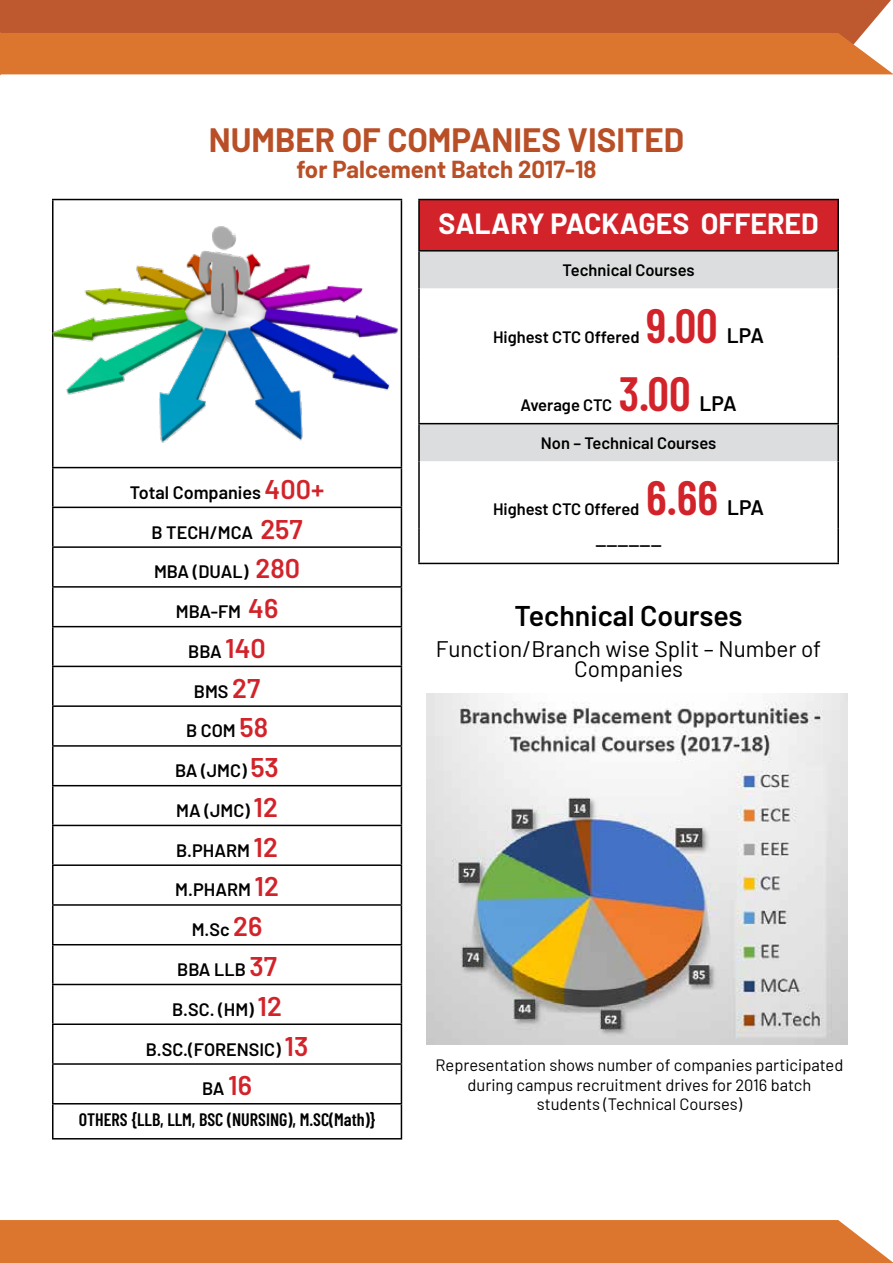
<style>
.page{position:relative;width:893px;height:1263px;background:#fff}
.page>*{position:absolute;margin:0;border:0;box-sizing:border-box;transform-origin:0 0}
.t1{font:600 48px "Barlow Condensed";color:#d2232a}
.t2{font:700 33px "Barlow";color:#b94f27}
.t3{font:700 28.5px "Barlow";color:#fff}
.t4{font:600 28.5px "Barlow";color:#000}
.t5{font:700 24px "Barlow";color:#b94f27}
.t6{font:22.5px/19.5px "Barlow";color:#000;text-align:center}
.t7{font:600 21px "Barlow";letter-spacing:-.02em;color:#000}
.t8{font:600 18px "Barlow";color:#000}
.t9{font:600 18px "Barlow Condensed";color:#000}
.t10{font:16.5px/19.5px "Barlow";color:#000;text-align:center}
.t11{font:600 16.5px "Barlow";color:#000}
.s1{font-size:27px;color:#d2232a}
</style>
<div class="page">
<div style="left:0;top:0;width:891px;height:31px;background:#be582f"></div>
<svg style="left:0;top:31px;width:893px;height:45px;background:#dc7c3a"></svg>
<div style="left:0;top:1220px;width:893px;height:43px;background:#dc762e"></div>
<div style="left:419px;top:200px;width:419px;height:51px;background:#d2232a"></div>
<div style="left:420px;top:251px;width:417px;height:38px;background:#dcddde"></div>
<svg style="left:420px;top:422px;width:417px;height:141px"></svg>
<hr style="left:418px;top:199px;width:421px;height:1px;background:#000">
<hr style="left:418px;top:200px;width:2px;height:50px;background:#000">
<hr style="left:837px;top:200px;width:2px;height:50px;background:#000">
<hr style="left:418px;top:250px;width:421px;height:1px;background:#000">
<hr style="left:418px;top:251px;width:2px;height:38px;background:#000">
<hr style="left:837px;top:251px;width:2px;height:38px;background:#000">
<hr style="left:418px;top:289px;width:2px;height:68px;background:#000">
<hr style="left:837px;top:289px;width:2px;height:68px;background:#000">
<hr style="left:418px;top:357px;width:2px;height:66px;background:#000">
<hr style="left:837px;top:357px;width:2px;height:66px;background:#000">
<hr style="left:418px;top:423px;width:421px;height:1px;background:#000">
<hr style="left:418px;top:424px;width:2px;height:37px;background:#000">
<hr style="left:837px;top:424px;width:2px;height:37px;background:#000">
<hr style="left:418px;top:461px;width:2px;height:67px;background:#000">
<hr style="left:837px;top:461px;width:2px;height:67px;background:#000">
<hr style="left:418px;top:528px;width:2px;height:35px;background:#000">
<hr style="left:837px;top:528px;width:2px;height:35px;background:#000">
<hr style="left:418px;top:563px;width:421px;height:1px;background:#000">
<svg style="left:54px;top:200px;width:347px;height:938px"></svg>
<hr style="left:52px;top:199px;width:350px;height:1px;background:#000">
<hr style="left:52px;top:200px;width:2px;height:267px;background:#000">
<hr style="left:401px;top:200px;width:1px;height:267px;background:#000">
<hr style="left:52px;top:467px;width:350px;height:1px;background:#000">
<hr style="left:52px;top:468px;width:2px;height:39px;background:#000">
<hr style="left:401px;top:468px;width:1px;height:39px;background:#000">
<hr style="left:52px;top:507px;width:350px;height:1px;background:#000">
<hr style="left:52px;top:508px;width:2px;height:38px;background:#000">
<hr style="left:401px;top:508px;width:1px;height:38px;background:#000">
<hr style="left:52px;top:546px;width:350px;height:2px;background:#000">
<hr style="left:52px;top:548px;width:2px;height:38px;background:#000">
<hr style="left:401px;top:548px;width:1px;height:38px;background:#000">
<hr style="left:52px;top:586px;width:350px;height:2px;background:#000">
<hr style="left:52px;top:588px;width:2px;height:38px;background:#000">
<hr style="left:401px;top:588px;width:1px;height:38px;background:#000">
<hr style="left:52px;top:626px;width:350px;height:1px;background:#000">
<hr style="left:52px;top:627px;width:2px;height:39px;background:#000">
<hr style="left:401px;top:627px;width:1px;height:39px;background:#000">
<hr style="left:52px;top:666px;width:350px;height:1px;background:#000">
<hr style="left:52px;top:667px;width:2px;height:38px;background:#000">
<hr style="left:401px;top:667px;width:1px;height:38px;background:#000">
<hr style="left:52px;top:705px;width:350px;height:2px;background:#000">
<hr style="left:52px;top:707px;width:2px;height:38px;background:#000">
<hr style="left:401px;top:707px;width:1px;height:38px;background:#000">
<hr style="left:52px;top:745px;width:350px;height:2px;background:#000">
<hr style="left:52px;top:747px;width:2px;height:38px;background:#000">
<hr style="left:401px;top:747px;width:1px;height:38px;background:#000">
<hr style="left:52px;top:785px;width:350px;height:1px;background:#000">
<hr style="left:52px;top:786px;width:2px;height:39px;background:#000">
<hr style="left:401px;top:786px;width:1px;height:39px;background:#000">
<hr style="left:52px;top:825px;width:350px;height:1px;background:#000">
<hr style="left:52px;top:826px;width:2px;height:38px;background:#000">
<hr style="left:401px;top:826px;width:1px;height:38px;background:#000">
<hr style="left:52px;top:864px;width:350px;height:2px;background:#000">
<hr style="left:52px;top:866px;width:2px;height:38px;background:#000">
<hr style="left:401px;top:866px;width:1px;height:38px;background:#000">
<hr style="left:52px;top:904px;width:350px;height:2px;background:#000">
<hr style="left:52px;top:906px;width:2px;height:38px;background:#000">
<hr style="left:401px;top:906px;width:1px;height:38px;background:#000">
<hr style="left:52px;top:944px;width:350px;height:1px;background:#000">
<hr style="left:52px;top:945px;width:2px;height:39px;background:#000">
<hr style="left:401px;top:945px;width:1px;height:39px;background:#000">
<hr style="left:52px;top:984px;width:350px;height:1px;background:#000">
<hr style="left:52px;top:985px;width:2px;height:38px;background:#000">
<hr style="left:401px;top:985px;width:1px;height:38px;background:#000">
<hr style="left:52px;top:1023px;width:350px;height:2px;background:#000">
<hr style="left:52px;top:1025px;width:2px;height:38px;background:#000">
<hr style="left:401px;top:1025px;width:1px;height:38px;background:#000">
<hr style="left:52px;top:1063px;width:350px;height:2px;background:#000">
<hr style="left:52px;top:1065px;width:2px;height:38px;background:#000">
<hr style="left:401px;top:1065px;width:1px;height:38px;background:#000">
<hr style="left:52px;top:1103px;width:350px;height:1px;background:#000">
<hr style="left:52px;top:1104px;width:2px;height:34px;background:#000">
<hr style="left:401px;top:1104px;width:1px;height:34px;background:#000">
<hr style="left:52px;top:1138px;width:350px;height:1px;background:#000">
<img style="left:52px;top:225px;width:348px;height:225px">
<img style="left:426px;top:693px;width:422px;height:352px">
<h2 class="t2" style="left:209px;top:115px;width:477px">NUMBER OF COMPANIES VISITED</h2>
<h3 class="t5" style="left:296px;top:151px;width:302px">for Palcement Batch 2017-18</h3>
<h3 class="t3" style="left:438px;top:203px;width:382px">SALARY PACKAGES OFFERED</h3>
<p class="t11" style="left:563px;top:258px;width:133px">Technical Courses</p>
<p class="t11" style="left:493px;top:324px;width:148px">Highest CTC Offered</p>
<h1 class="t1" style="left:646px;top:291px;width:73px">9.00</h1>
<p class="t7" style="left:727px;top:320px;width:39px">LPA</p>
<p class="t8" style="left:130px;top:479px;width:196px">Total Companies <span class="s1">400+</span></p>
<p class="t8" style="left:151px;top:519px;width:153px">B TECH/MCA <span class="s1">257</span></p>
<p class="t8" style="left:154px;top:559px;width:148px">MBA (DUAL) <span class="s1">280</span></p>
<p class="t8" style="left:176px;top:598px;width:104px">MBA-FM <span class="s1">46</span></p>
<p class="t8" style="left:188px;top:638px;width:79px">BBA <span class="s1">140</span></p>
<p class="t8" style="left:194px;top:678px;width:68px">BMS <span class="s1">27</span></p>
<p class="t8" style="left:186px;top:718px;width:84px">B COM <span class="s1">58</span></p>
<p class="t8" style="left:175px;top:757px;width:105px">BA (JMC) <span class="s1">53</span></p>
<p class="t8" style="left:176px;top:797px;width:103px">MA (JMC) <span class="s1">12</span></p>
<p class="t8" style="left:176px;top:837px;width:103px">B.PHARM <span class="s1">12</span></p>
<p class="t8" style="left:175px;top:877px;width:105px">M.PHARM <span class="s1">12</span></p>
<p class="t8" style="left:192px;top:916px;width:72px">M.Sc <span class="s1">26</span></p>
<p class="t8" style="left:177px;top:956px;width:101px">BBA LLB <span class="s1">37</span></p>
<p class="t8" style="left:172px;top:996px;width:111px">B.SC. (HM) <span class="s1">12</span></p>
<p class="t8" style="left:146px;top:1036px;width:164px">B.SC.(FORENSIC) <span class="s1">13</span></p>
<p class="t8" style="left:202px;top:1075px;width:51px">BA <span class="s1">16</span></p>
<p class="t9" style="left:79px;top:1107px;width:298px">OTHERS {LLB, LLM, BSC (NURSING), M.SC(Math)}</p>
<h1 class="t1" style="left:619px;top:359px;width:73px">3.00</h1>
<p class="t7" style="left:700px;top:388px;width:39px">LPA</p>
<p class="t11" style="left:541px;top:431px;width:177px">Non – Technical Courses</p>
<p class="t11" style="left:520px;top:393px;width:93px">Average CTC</p>
<p class="t11" style="left:493px;top:497px;width:148px">Highest CTC Offered</p>
<h1 class="t1" style="left:646px;top:464px;width:73px">6.66</h1>
<p class="t11" style="left:595px;top:533px;width:68px">------------</p>
<p class="t7" style="left:727px;top:492px;width:39px">LPA</p>
<h3 class="t4" style="left:515px;top:594px;width:229px">Technical Courses</h3>
<p class="t6" style="left:436px;top:638px;width:387px">Function/Branch wise Split – Number of<br>Companies</p>
<p class="t10" style="left:435px;top:1054px;width:409px">Representation shows number of companies participated during campus recruitment drives for 2016 batch students (Technical Courses)</p>
</div>
